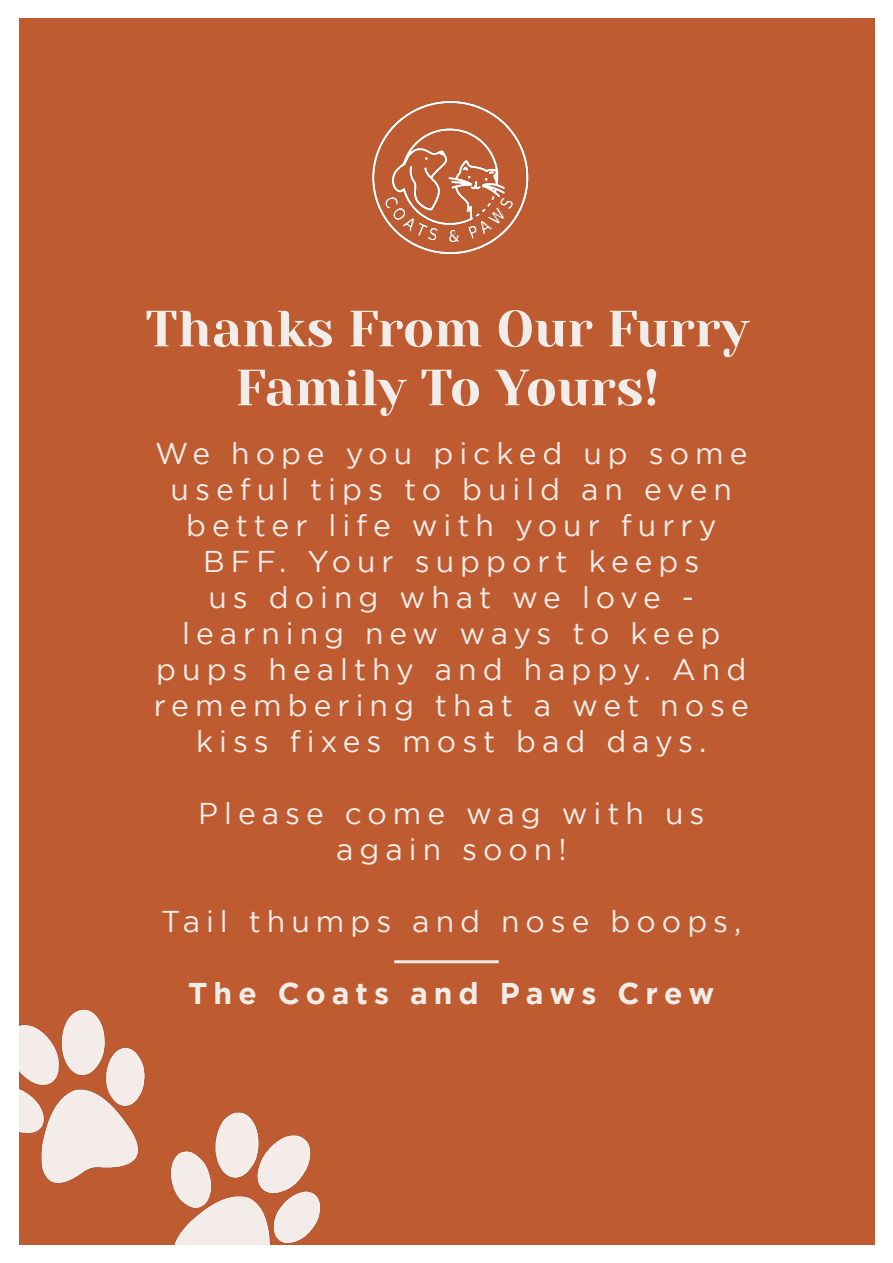
<style>
.page{position:relative;width:893px;height:1263px;background:#fff}
.page>*{position:absolute;margin:0;border:0;box-sizing:border-box;transform-origin:0 0}
.t1{font:50.85px/58.9px "Yeseva One";color:#f2ede9;text-align:center}
.t2{font:30px/36px "Gotham";letter-spacing:.2em;color:#f2ede9;text-align:center}
.t3{font:700 30px "Gotham";letter-spacing:.2em;color:#f2ede9}
</style>
<div class="page">
<div style="left:20px;top:18px;width:855px;height:1227px;background:#bf5b30"></div>
<img style="left:372px;top:100px;width:157px;height:155px">
<img style="left:20px;top:1009px;width:301px;height:236px">
<hr style="left:394px;top:960px;width:105px;height:3px;background:#f2ede9">
<p class="t1" style="left:145px;top:297px;width:605px">Thanks From Our Furry<br>Family To Yours!</p>
<p class="t2" style="left:154px;top:435px;width:597px">We hope you picked up some useful tips to build an even better life with your furry<br>BFF. Your support keeps<br>us doing what we love - learning new ways to keep pups healthy and happy. And remembering that a wet nose kiss fixes most bad days.</p>
<p class="t2" style="left:198px;top:795px;width:508px">Please come wag with us again soon!</p>
<p class="t2" style="left:161px;top:903px;width:582px">Tail thumps and nose boops,</p>
<p class="t3" style="left:188px;top:976px;width:528px">The Coats and Paws Crew</p>
</div>
